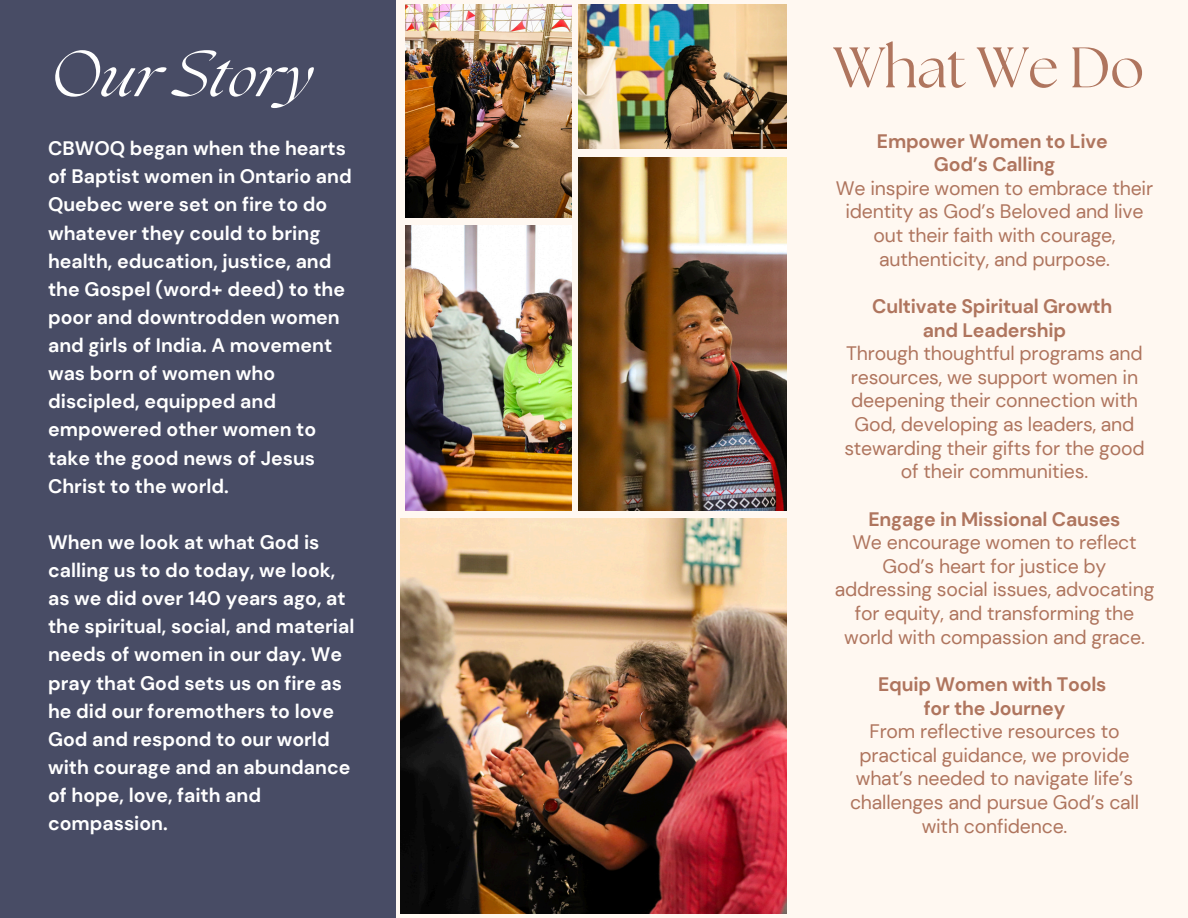
<style>
.page{position:relative;width:1188px;height:918px;background:#fff8f1}
.page>*{position:absolute;margin:0;border:0;box-sizing:border-box;transform-origin:0 0}
.t1{font:italic 57px "The Seasons";color:#fff}
.t2{font:57px "The Seasons";letter-spacing:-.01em;color:#af755e}
.t3{font:700 19.5px/28.2px "DM Sans";color:#fff}
.t4{font:19.5px/23.7px "DM Sans";letter-spacing:-.01em;color:#af755e;text-align:center}
.t5{font:700 19.5px "DM Sans";letter-spacing:-.01em;color:#af755e}
</style>
<div class="page">
<img style="left:405px;top:5px;width:167px;height:212px">
<img style="left:579px;top:157px;width:208px;height:354px">
<img style="left:579px;top:5px;width:208px;height:144px">
<img style="left:401px;top:518px;width:386px;height:395px">
<img style="left:405px;top:226px;width:167px;height:284px">
<div style="left:0;top:0;width:396px;height:918px;background:#484c65"></div>
<h1 class="t1" style="left:50px;top:51px;width:265px">Our Story</h1>
<h2 class="t3" style="left:48px;top:134px;width:305px">CBWOQ began when the hearts of Baptist women in Ontario and<br>Quebec were set on fire to do whatever they could to bring health, education, justice, and the Gospel (word+ deed) to the poor and downtrodden women and girls of India. A movement was born of women who discipled, equipped and empowered other women to take the good news of Jesus<br>Christ to the world.</h2>
<h2 class="t3" style="left:48px;top:528px;width:308px">When we look at what God is calling us to do today, we look, as we did over 140 years ago, at the spiritual, social, and material needs of women in our day. We pray that God sets us on fire as he did our foremothers to love<br>God and respond to our world with courage and an abundance of hope, love, faith and compassion.</h2>
<p class="t2" style="left:833px;top:42px;width:313px">What We Do</p>
<p class="t5" style="left:877px;top:128px;width:232px">Empower Women to Live</p>
<p class="t5" style="left:934px;top:152px;width:123px">God’s Calling</p>
<p class="t4" style="left:836px;top:176px;width:319px">We inspire women to embrace their identity as God’s Beloved and live out their faith with courage, authenticity, and purpose.</p>
<p class="t5" style="left:872px;top:294px;width:242px">Cultivate Spiritual Growth</p>
<h1 class="t5" style="left:923px;top:317px;width:145px">and Leadership</h1>
<p class="t4" style="left:844px;top:342px;width:302px">Through thoughtful programs and resources, we support women in deepening their connection with<br>God, developing as leaders, and stewarding their gifts for the good of their communities.</p>
<p class="t5" style="left:869px;top:506px;width:253px">Engage in Missional Causes</p>
<p class="t4" style="left:835px;top:531px;width:321px">We encourage women to reflect<br>God’s heart for justice by addressing social issues, advocating for equity, and transforming the world with compassion and grace.</p>
<p class="t5" style="left:878px;top:672px;width:230px">Equip Women with Tools</p>
<p class="t5" style="left:924px;top:695px;width:143px">for the Journey</p>
<p class="t4" style="left:850px;top:720px;width:291px">From reflective resources to practical guidance, we provide what’s needed to navigate life’s challenges and pursue God’s call with confidence.</p>
</div>
